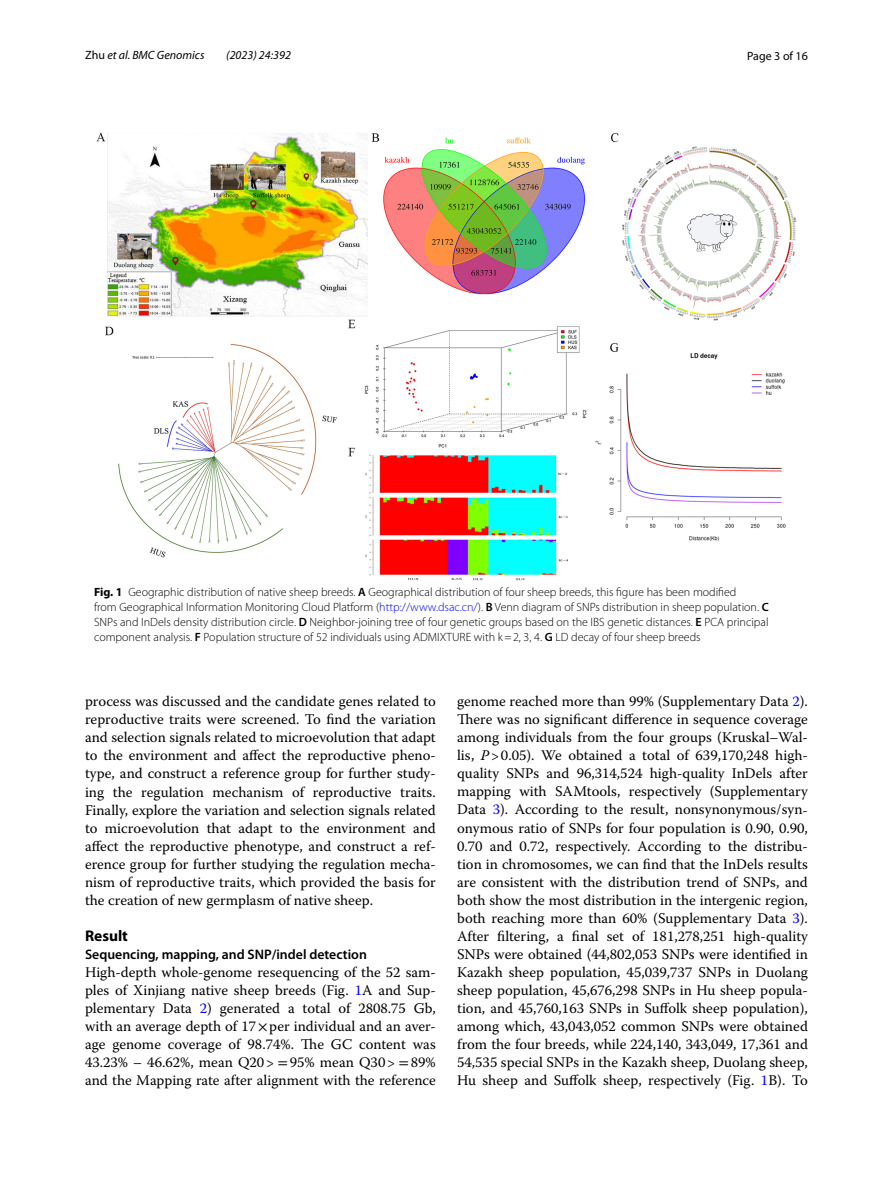
<style>
.page{position:relative;width:893px;height:1187px;background:#fff}
.page>*{position:absolute;margin:0;border:0;box-sizing:border-box;transform-origin:0 0}
.t1{font:700 15.45px "Myriad Pro";color:#000}
.t2{font:14.7px/18px "Warnock Pro";color:#000;text-align:justify}
.t3{font:600 13.8px "Myriad Pro";color:#000}
.t4{font:300 12px/15px "Myriad Pro";color:#000}
.t5{font:italic 12px "Myriad Pro";color:#000}
.t6{font:12px "Myriad Pro";color:#000}
.s1{font-style:normal}
.s2{font-weight:700}
.s3{font-weight:600}
.s4{color:#00f}
.s5{font-family:"STIX"}
.s6{font-style:italic}
</style>
<div class="page">
<img style="left:96px;top:133px;width:701px;height:447px">
<p class="t5" style="left:85px;top:48px;width:121px"><span class="s1">Zhu</span> et al. BMC Genomics</p>
<p class="t5" style="left:226px;top:48px;width:66px">(2023) 24:392</p>
<p class="t6" style="left:747px;top:48px;width:62px">Page 3 of 16</p>
<p class="t4" style="left:94px;top:584px;width:676px"><span class="s2">Fig. 1</span> Geographic distribution of native sheep breeds. <span class="s3">A</span> Geographical distribution of four sheep breeds, this figure has been modified<br>from Geographical Information Monitoring Cloud Platform (<span class="s4">http://www.dsac.cn/</span>). <span class="s3">B</span> Venn diagram of SNPs distribution in sheep population. <span class="s3">C </span>SNPs and InDels density distribution circle. <span class="s3">D</span> Neighbor-joining tree of four genetic groups based on the IBS genetic distances. <span class="s3">E</span> PCA principal component analysis. <span class="s3">F</span> Population structure of 52 individuals using ADMIXTURE with k=2, 3, 4. <span class="s3">G</span> LD decay of four sheep breeds</p>
<p class="t2" style="left:85px;top:692px;width:352px">process was discussed and the candidate genes related to reproductive traits were screened. To find the variation and selection signals related to microevolution that adapt to the environment and affect the reproductive pheno&shy;type, and construct a reference group for further study&shy;ing the regulation mechanism of reproductive traits.<br>Finally, explore the variation and selection signals related to microevolution that adapt to the environment and affect the reproductive phenotype, and construct a ref&shy;erence group for further studying the regulation mecha&shy;nism of reproductive traits, which provided the basis for the creation of new germplasm of native sheep.</p>
<p class="t1" style="left:85px;top:925px;width:44px">Result</p>
<p class="t3" style="left:85px;top:945px;width:283px">Sequencing, mapping, and SNP/indel detection</p>
<p class="t2" style="left:85px;top:962px;width:352px">High-depth whole-genome resequencing of the 52 sam&shy;ples of Xinjiang native sheep breeds (Fig. <span class="s4">1</span>A and Sup&shy;plementary Data <span class="s4">2</span>) generated a total of 2808.75 Gb, with an average depth of 17<span class="s5">×</span>per individual and an aver&shy;age genome coverage of 98.74%. The GC content was 43.23% – 46.62%, mean Q20&gt; <span class="s5">=</span>95% mean Q30&gt; <span class="s5">=</span>89% and the Mapping rate after alignment with the reference</p>
<p class="t2" style="left:457px;top:692px;width:352px">genome reached more than 99% (Supplementary Data <span class="s4">2</span>).<br>There was no significant difference in sequence coverage among individuals from the four groups (Kruskal–Wal&shy;lis, <span class="s6">P</span>&gt;0.05). We obtained a total of 639,170,248 high&shy;quality SNPs and 96,314,524 high-quality InDels after mapping with SAMtools, respectively (Supplementary Data <span class="s4">3</span>). According to the result, nonsynonymous/syn&shy;onymous ratio of SNPs for four population is 0.90, 0.90, 0.70 and 0.72, respectively. According to the distribu&shy;tion in chromosomes, we can find that the InDels results are consistent with the distribution trend of SNPs, and both show the most distribution in the intergenic region, both reaching more than 60% (Supplementary Data <span class="s4">3</span>).<br>After filtering, a final set of 181,278,251 high-quality SNPs were obtained (44,802,053 SNPs were identified in Kazakh sheep population, 45,039,737 SNPs in Duolang sheep population, 45,676,298 SNPs in Hu sheep popula&shy;tion, and 45,760,163 SNPs in Suffolk sheep population), among which, 43,043,052 common SNPs were obtained from the four breeds, while 224,140, 343,049, 17,361 and 54,535 special SNPs in the Kazakh sheep, Duolang sheep, Hu sheep and Suffolk sheep, respectively (Fig. <span class="s4">1</span>B). To</p>
</div>
